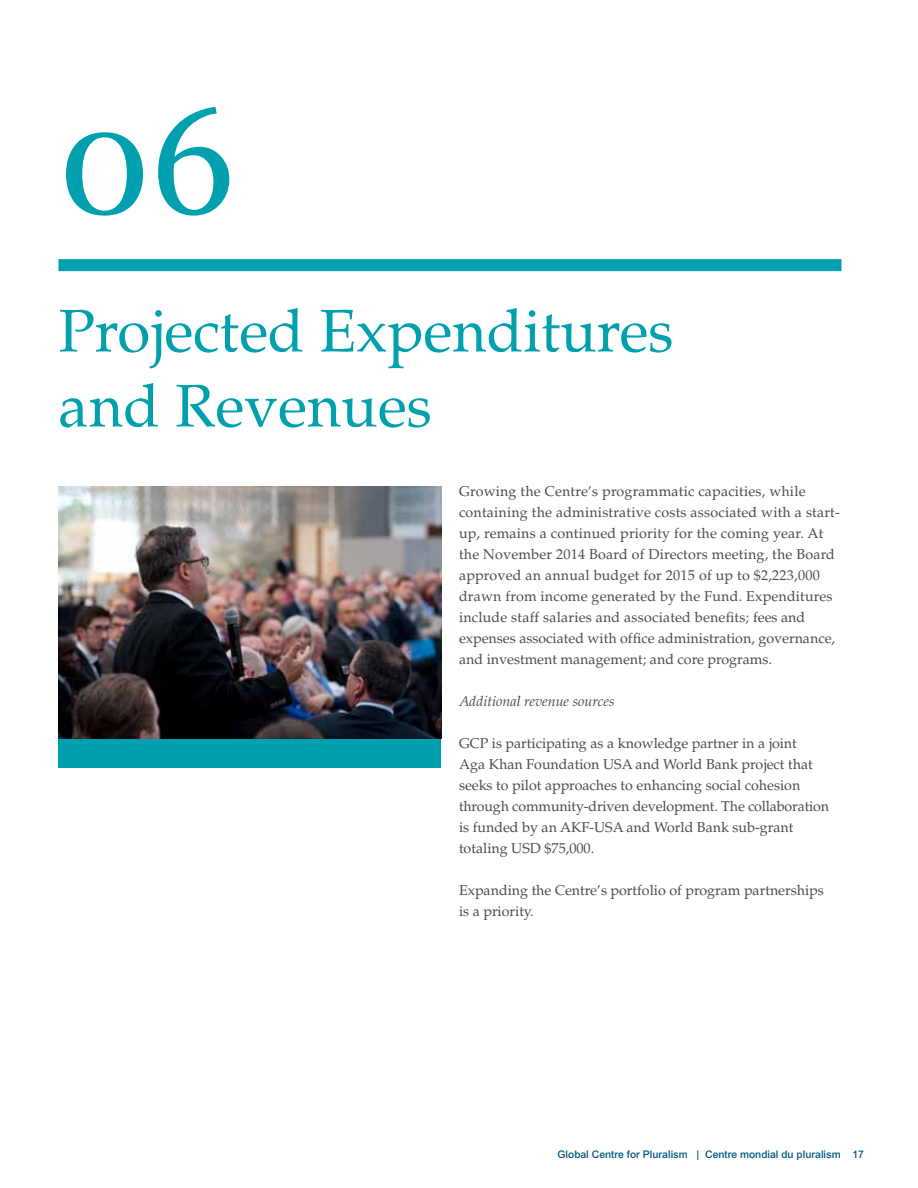
<style>
.page{position:relative;width:918px;height:1188px;background:#fff}
.page>*{position:absolute;margin:0;border:0;box-sizing:border-box;transform-origin:0 0}
.t1{font:150px "Georgia";color:#00a0af}
.t2{font:60px/75px "Palatino";color:#00a0af}
.t3{font:14.25px/21px "Palatino";color:#4d4d4f}
.t4{font:italic 14.25px "Palatino";color:#4d4d4f}
.t5{font:500 10.5px "Arial";color:#005581}
</style>
<div class="page">
<div style="left:58px;top:259px;width:784px;height:12px;background:#00a0af"></div>
<div style="left:58px;top:514px;width:383px;height:253px;background:#00a0af"></div>
<img style="left:58px;top:486px;width:383px;height:253px">
<h1 class="t1" style="left:58px;top:71px;width:179px">06</h1>
<h2 class="t2" style="left:58px;top:295px;width:617px">Projected Expenditures and Revenues</h2>
<p class="t3" style="left:459px;top:481px;width:382px">Growing the Centre’s programmatic capacities, while containing the administrative costs associated with a start&shy;up, remains a continued priority for the coming year. At the November 2014 Board of Directors meeting, the Board approved an annual budget for 2015 of up to $2,223,000 drawn from income generated by the Fund. Expenditures include staff salaries and associated benefits; fees and expenses associated with office administration, governance, and investment management; and core programs.</p>
<p class="t4" style="left:459px;top:692px;width:157px">Additional revenue sources</p>
<p class="t3" style="left:459px;top:733px;width:372px">GCP is participating as a knowledge partner in a joint<br>Aga Khan Foundation USA and World Bank project that seeks to pilot approaches to enhancing social cohesion through community-driven development. The collaboration is funded by an AKF-USA and World Bank sub-grant totaling USD $75,000.</p>
<p class="t3" style="left:459px;top:880px;width:366px">Expanding the Centre’s portfolio of program partnerships is a priority.</p>
<p class="t5" style="left:557px;top:1149px;width:308px">Global Centre for Pluralism | Centre mondial du pluralism 17</p>
</div>
